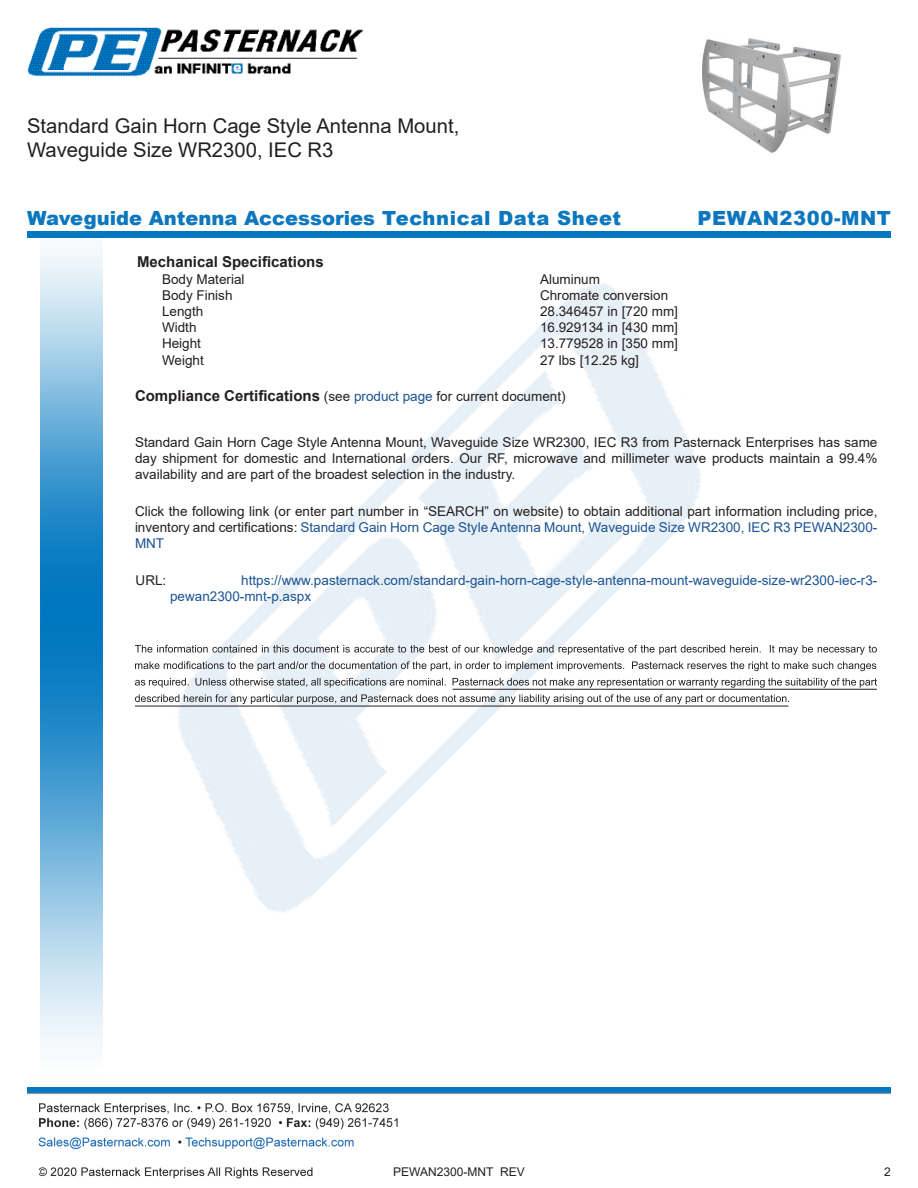
<style>
.page{position:relative;width:918px;height:1188px;background:#fff}
.page>*{position:absolute;margin:0;border:0;box-sizing:border-box;transform-origin:0 0}
.Web_Description_Para{font:20.25px/24.3px "Arial";color:#231f20}
.t1{font:900 19.5px "Arial";letter-spacing:.015em;color:#0c77be}
.Head1_for_Compliance{font:700 15px "Arial";color:#231f20}
.Head1{font:700 15px "Arial";color:#231f20}
.Web_Description_Para-2{font:13.5px/16.2px "Arial";color:#231f20;text-align:justify}
.Head2_after_Head1{font:13.5px "Arial";color:#231f20}
.Web_Description_Para-3{font:13.5px/16.2px "Arial";color:#1a5392}
.t2{font:12px "Arial";color:#231f20}
.s1{font-weight:400;font-size:13.5px}
.s2{font-weight:400;font-size:13.5px;color:#1a5392}
.s3{color:#1a5392}
</style>
<div class="page">
<img style="left:39px;top:1103px;width:359px;height:76px">
<img style="left:102px;top:248px;width:719px;height:722px">
<img style="left:27px;top:1088px;width:864px;height:7px">
<img style="left:40px;top:237px;width:62px;height:811px">
<div style="left:27px;top:231px;width:864px;height:6px;background:#0177c0"></div>
<img style="left:27px;top:27px;width:337px;height:50px">
<svg style="left:135px;top:645px;width:742px;height:10px"></svg>
<svg style="left:135px;top:661px;width:741px;height:10px"></svg>
<svg style="left:135px;top:678px;width:742px;height:10px"></svg>
<svg style="left:135px;top:694px;width:654px;height:10px"></svg>
<hr style="left:453px;top:689px;width:424px;height:1px;background:#231f20">
<hr style="left:135px;top:706px;width:653px;height:1px;background:#231f20">
<img style="left:702px;top:38px;width:139px;height:115px">
<h1 class="Web_Description_Para" style="left:27px;top:114px;width:434px">Standard Gain Horn Cage Style Antenna Mount,<br>Waveguide Size WR2300, IEC R3</h1>
<p class="t1" style="left:27px;top:204px;width:596px">Waveguide Antenna Accessories Technical Data Sheet</p>
<p class="t1" style="left:698px;top:204px;width:195px">PEWAN2300-MNT</p>
<p class="Head1" style="left:137px;top:252px;width:188px">Mechanical Specifications</p>
<p class="Head2_after_Head1" style="left:162px;top:270px;width:84px">Body Material</p>
<p class="Head2_after_Head1" style="left:540px;top:270px;width:62px">Aluminum</p>
<p class="Head2_after_Head1" style="left:162px;top:286px;width:72px">Body Finish</p>
<p class="Head2_after_Head1" style="left:540px;top:286px;width:130px">Chromate conversion</p>
<p class="Head2_after_Head1" style="left:162px;top:302px;width:43px">Length</p>
<p class="Head2_after_Head1" style="left:540px;top:302px;width:140px">28.346457 in [720 mm]</p>
<p class="Head2_after_Head1" style="left:162px;top:318px;width:36px">Width</p>
<p class="Head2_after_Head1" style="left:540px;top:318px;width:140px">16.929134 in [430 mm]</p>
<p class="Head2_after_Head1" style="left:162px;top:334px;width:41px">Height</p>
<p class="Head2_after_Head1" style="left:540px;top:334px;width:140px">13.779528 in [350 mm]</p>
<p class="Head2_after_Head1" style="left:162px;top:351px;width:43px">Weight</p>
<p class="Head2_after_Head1" style="left:540px;top:351px;width:101px">27 lbs [12.25 kg]</p>
<p class="Head1_for_Compliance" style="left:135px;top:385px;width:432px">Compliance Certifications <span class="s1">(see</span> <span class="s2">product page</span> <span class="s1">for current document)</span></p>
<h1 class="Web_Description_Para-2" style="left:135px;top:434px;width:744px">Standard Gain Horn Cage Style Antenna Mount, Waveguide Size WR2300, IEC R3 from Pasternack Enterprises has same day shipment for domestic and International orders. Our RF, microwave and millimeter wave products maintain a 99.4% availability and are part of the broadest selection in the industry.</h1>
<h1 class="Web_Description_Para-2" style="left:135px;top:503px;width:744px">Click the following link (or enter part number in “SEARCH” on website) to obtain additional part information including price, inventory and certifications: <span class="s3">Standard Gain Horn Cage Style Antenna Mount, Waveguide Size WR2300, IEC R3 PEWAN2300- MNT</span></h1>
<h1 class="Web_Description_Para-2" style="left:136px;top:572px;width:32px">URL:</h1>
<h1 class="Web_Description_Para-3" style="left:170px;top:572px;width:709px;text-indent:71px">https://www.pasternack.com/standard-gain-horn-cage-style-antenna-mount-waveguide-size-wr2300-iec-r3- pewan2300-mnt-p.aspx</h1>
<p class="t2" style="left:393px;top:1163px;width:133px">PEWAN2300-MNT REV</p>
<p class="t2" style="left:884px;top:1163px;width:8px">2</p>
</div>
